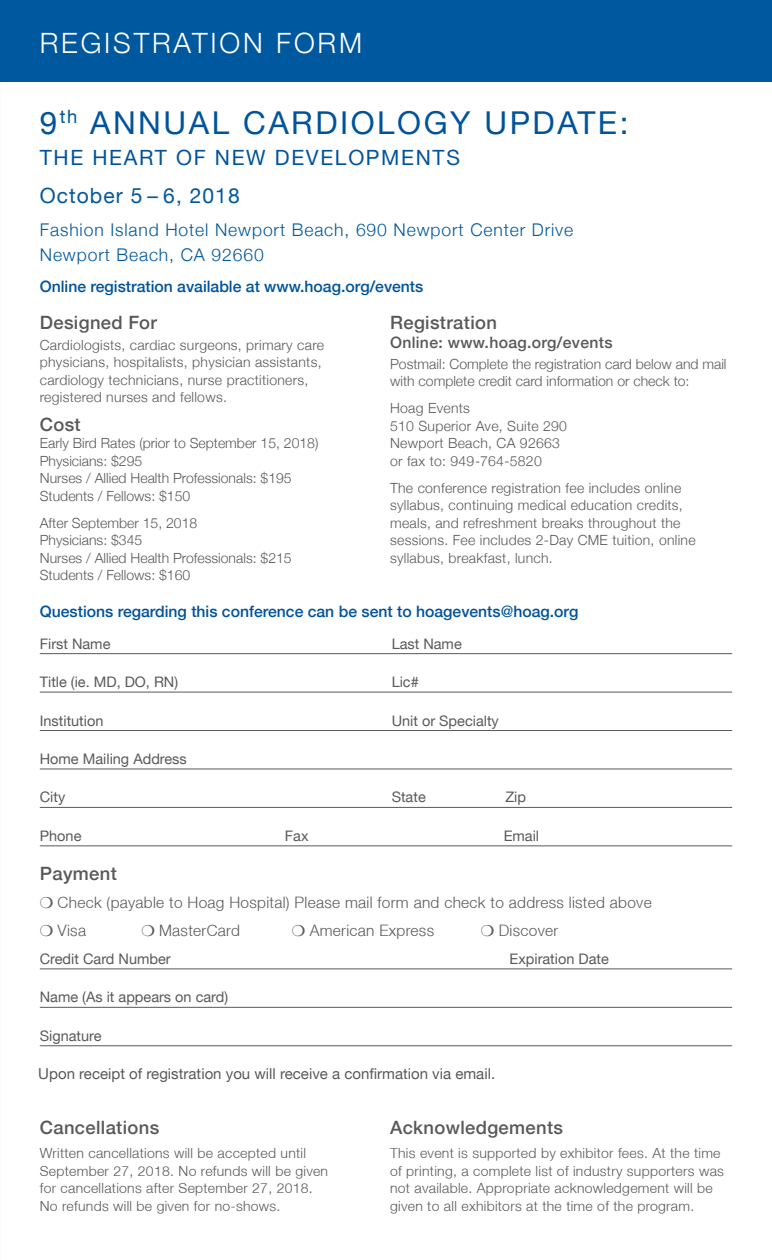
<style>
.page{position:relative;width:772px;height:1260px;background:#fff}
.page>*{position:absolute;margin:0;border:0;box-sizing:border-box;transform-origin:0 0}
.t1{font:31.5px "Helvetica Neue LT";letter-spacing:.08em;color:#00539b}
.t2{font:300 28px "Helvetica Neue";letter-spacing:.1em;color:#fff}
.t3{font:21px "Helvetica Neue LT";letter-spacing:.08em;color:#00539b}
.t4{font:21px "Helvetica Neue";letter-spacing:.05em;color:#00589e}
.t5{font:500 18.38px "Helvetica Neue";letter-spacing:.02em;color:#58595b}
.t6{font:300 17.5px/24.5px "Helvetica Neue";letter-spacing:.05em;color:#00589e}
.t7{font:300 15.75px/28px "Helvetica Neue LT";letter-spacing:.02em;color:#58595b}
.t8{font:500 15.75px "Helvetica Neue";color:#00539b}
.t9{font:500 15.75px "Helvetica Neue";letter-spacing:.02em;color:#58595b}
.t10{font:15.05px "Helvetica Neue LT";color:#58595b}
.t11{font:14.53px "Helvetica Neue LT";color:#58595b}
.t12{font:300 14px/17.5px "Helvetica Neue";letter-spacing:.02em;color:#58595b}
.t13{font:300 14px/17.5px "Helvetica Neue LT";letter-spacing:.02em;color:#58595b}
.t14{font:300 14px/17.5px "Helvetica Neue";color:#58595b}
.s1{font-family:"Helvetica Neue"}
</style>
<div class="page">
<div style="left:0;top:0;width:772px;height:82px;background:#00589e"></div>
<hr style="left:40px;top:653px;width:692px;height:1px;background:#58595b">
<hr style="left:40px;top:692px;width:692px;height:1px;background:#58595b">
<hr style="left:40px;top:730px;width:692px;height:1px;background:#58595b">
<hr style="left:40px;top:769px;width:692px;height:1px;background:#58595b">
<hr style="left:40px;top:807px;width:692px;height:1px;background:#58595b">
<hr style="left:40px;top:846px;width:692px;height:1px;background:#58595b">
<hr style="left:40px;top:969px;width:692px;height:1px;background:#58595b">
<hr style="left:40px;top:1007px;width:692px;height:1px;background:#58595b">
<hr style="left:40px;top:1045px;width:692px;height:1px;background:#58595b">
<h2 class="t2" style="left:40px;top:20px;width:324px">REGISTRATION FORM</h2>
<h1 class="t1" style="left:40px;top:104px;width:590px">9<sup>th</sup> ANNUAL CARDIOLOGY UPDATE:</h1>
<h3 class="t3" style="left:40px;top:145px;width:422px">THE HEART OF NEW DEVELOPMENTS</h3>
<h3 class="t4" style="left:40px;top:180px;width:201px">October 5 – 6, 2018</h3>
<p class="t6" style="left:40px;top:216px;width:535px">Fashion Island Hotel Newport Beach, 690 Newport Center Drive<br>Newport Beach, CA 92660</p>
<p class="t8" style="left:40px;top:273px;width:385px">Online registration available at www.hoag.org/events</p>
<h3 class="t5" style="left:40px;top:308px;width:119px">Designed For</h3>
<p class="t12" style="left:40px;top:335px;width:286px">Cardiologists, cardiac surgeons, primary care physicians, hospitalists, physician assistants, cardiology technicians, nurse practitioners, registered nurses and fellows.</p>
<h3 class="t5" style="left:40px;top:409px;width:42px">Cost</h3>
<p class="t14" style="left:40px;top:433px;width:280px">Early Bird Rates (prior to September 15, 2018)<br>Physicians: $295<br>Nurses / Allied Health Professionals: $195<br>Students / Fellows: $150</p>
<p class="t14" style="left:40px;top:513px;width:253px">After September 15, 2018<br>Physicians: $345<br>Nurses / Allied Health Professionals: $215<br>Students / Fellows: $160</p>
<h3 class="t5" style="left:390px;top:308px;width:108px">Registration</h3>
<p class="t9" style="left:390px;top:330px;width:224px">Online: www.hoag.org/events</p>
<p class="t14" style="left:390px;top:354px;width:338px">Postmail: Complete the registration card below and mail with complete credit card information or check to:</p>
<p class="t12" style="left:390px;top:398px;width:178px">Hoag Events<br>510 Superior Ave, Suite 290<br>Newport Beach, CA 92663 or fax to: 949-764-5820</p>
<p class="t12" style="left:390px;top:478px;width:307px">The conference registration fee includes online syllabus, continuing medical education credits, meals, and refreshment breaks throughout the sessions. Fee includes 2-Day CME tuition, online syllabus, breakfast, lunch.</p>
<p class="t8" style="left:40px;top:598px;width:540px">Questions regarding this conference can be sent to hoagevents@hoag.org</p>
<p class="t11" style="left:40px;top:635px;width:72px">First Name</p>
<p class="t11" style="left:392px;top:635px;width:72px">Last Name</p>
<p class="t11" style="left:40px;top:673px;width:140px">Title (ie. MD, DO, RN)</p>
<p class="t11" style="left:392px;top:673px;width:29px">Lic#</p>
<p class="t11" style="left:40px;top:712px;width:65px">Institution</p>
<p class="t11" style="left:392px;top:712px;width:109px">Unit or Specialty</p>
<p class="t11" style="left:40px;top:750px;width:148px">Home Mailing Address</p>
<p class="t11" style="left:40px;top:789px;width:27px">City</p>
<p class="t11" style="left:392px;top:789px;width:36px">State</p>
<p class="t11" style="left:505px;top:789px;width:22px">Zip</p>
<p class="t11" style="left:40px;top:827px;width:43px">Phone</p>
<p class="t11" style="left:285px;top:827px;width:25px">Fax</p>
<p class="t11" style="left:504px;top:827px;width:37px">Email</p>
<h3 class="t5" style="left:40px;top:859px;width:79px">Payment</h3>
<p class="t7" style="left:40px;top:888px;width:613px">❍ Check (payable to Hoag Hospital) Please mail form and check to address listed above ❍ Visa</p>
<p class="t7" style="left:141px;top:916px;width:100px">❍ MasterCard</p>
<p class="t7" style="left:292px;top:916px;width:144px">❍ American Express</p>
<p class="t7" style="left:481px;top:916px;width:79px">❍ Discover</p>
<p class="t11" style="left:40px;top:950px;width:132px">Credit Card Number</p>
<p class="t11" style="left:509px;top:950px;width:101px">Expiration Date</p>
<p class="t11" style="left:40px;top:989px;width:190px">Name (As it appears on card)</p>
<p class="t11" style="left:40px;top:1027px;width:63px">Signature</p>
<p class="t10" style="left:38px;top:1065px;width:458px">Upon receipt of registration you will receive a confirmation via email.</p>
<h3 class="t5" style="left:40px;top:1113px;width:121px">Cancellations</h3>
<p class="t13" style="left:40px;top:1144px;width:290px">Written cancellations will be accepted until September 27, 2018. No refunds will be given for cancellations after September 27, 2018.<br>No refunds will be given for no-shows<span class="s1">.</span></p>
<h3 class="t5" style="left:390px;top:1113px;width:174px">Acknowledgements</h3>
<p class="t13" style="left:390px;top:1144px;width:335px">This event is supported by exhibitor fees. At the time of printing, a complete list of industry supporters was not available. Appropriate acknowledgement will be given to all exhibitors at the time of the program.</p>
</div>
